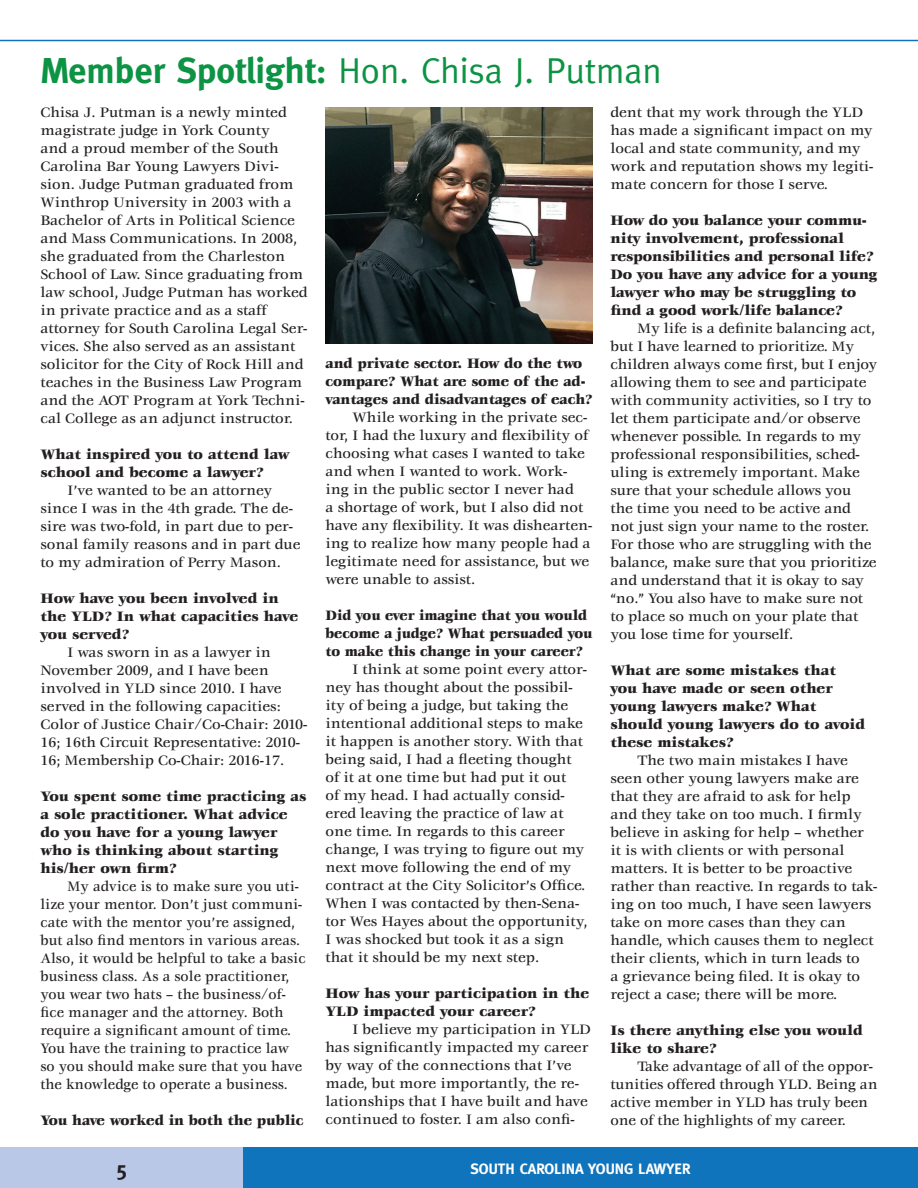
<style>
.page{position:relative;width:918px;height:1188px;background:#fff}
.page>*{position:absolute;margin:0;border:0;box-sizing:border-box;transform-origin:0 0}
.t1{font:36px "Meta";color:#0d9344}
.t2{font:700 21px "Meta";color:#231f20}
.t3{font:500 15px/18px "Veljovic";color:#231f20}
.t4{font:900 15px/18px "Veljovic";letter-spacing:-.005em;color:#231f20}
.t5{font:500 15px/18px "Veljovic";color:#231f20;scale:.95 1}
.t6{font:900 15px/18px "Veljovic";letter-spacing:-.005em;color:#231f20;scale:.96 1}
.t7{font:900 15px/18px "Veljovic";letter-spacing:-.005em;color:#231f20;scale:.93 1}
.t8{font:700 15px "Meta";color:#fff}
.s1{font-weight:700}
</style>
<div class="page">
<div style="left:0;top:1148px;width:243px;height:40px;background:#b9c8e6"></div>
<div style="left:243px;top:1148px;width:675px;height:40px;background:#1074bc"></div>
<hr style="left:0;top:40px;width:918px;height:1px;background:#1074bc">
<img style="left:326px;top:107px;width:266px;height:236px">
<p class="t1" style="left:40px;top:49px;width:623px"><span class="s1">Member Spotlight:</span> Hon. Chisa J. Putman</p>
<p class="t3" style="left:40px;top:104px;width:269px">Chisa J. Putman is a newly minted magistrate judge in York County<br>and a proud member of the South Carolina Bar Young Lawyers Divi&shy;sion. Judge Putman graduated from Winthrop University in 2003 with a Bachelor of Arts in Political Science and Mass Communications. In 2008, she graduated from the Charleston School of Law. Since graduating from law school, Judge Putman has worked in private practice and as a staff attorney for South Carolina Legal Ser&shy;vices. She also served as an assistant solicitor for the City of Rock Hill and teaches in the Business Law Program and the AOT Program at York Techni&shy;cal College as an adjunct instructor.</p>
<p class="t4" style="left:40px;top:446px;width:250px">What inspired you to attend law school and become a lawyer?</p>
<p class="t3" style="left:40px;top:482px;width:262px;text-indent:27px">I’ve wanted to be an attorney since I was in the 4th grade. The de&shy;sire was two-fold, in part due to per&shy;sonal family reasons and in part due to my admiration of Perry Mason.</p>
<p class="t4" style="left:40px;top:590px;width:259px">How have you been involved in the YLD? In what capacities have you served?</p>
<p class="t3" style="left:40px;top:644px;width:268px;text-indent:27px">I was sworn in as a lawyer in November 2009, and I have been involved in YLD since 2010. I have served in the following capacities:<br>Color of Justice Chair/Co-Chair: 2010- 16; 16th Circuit Representative: 2010- 16; Membership Co-Chair: 2016-17.</p>
<p class="t4" style="left:40px;top:788px;width:267px">You spent some time practicing as a sole practitioner. What advice do you have for a young lawyer who is thinking about starting his/her own firm?</p>
<p class="t5" style="left:40px;top:878px;width:280px;text-indent:27px">My advice is to make sure you uti&shy;lize your mentor. Don’t just communi&shy;cate with the mentor you’re assigned, but also find mentors in various areas.<br>Also, it would be helpful to take a basic business class. As a sole practitioner, you wear two hats – the business/of&shy;fice manager and the attorney. Both require a significant amount of time.<br>You have the training to practice law so you should make sure that you have the knowledge to operate a business.</p>
<p class="t6" style="left:40px;top:1112px;width:275px">You have worked in both the public</p>
<p class="t6" style="left:326px;top:355px;width:280px">and private sector. How do the two compare? What are some of the ad&shy;vantages and disadvantages of each?</p>
<p class="t3" style="left:326px;top:409px;width:268px;text-indent:27px">While working in the private sec&shy;tor, I had the luxury and flexibility of choosing what cases I wanted to take and when I wanted to work. Work&shy;ing in the public sector I never had<br>a shortage of work, but I also did not have any flexibility. It was dishearten&shy;ing to realize how many people had a legitimate need for assistance, but we were unable to assist.</p>
<p class="t7" style="left:326px;top:607px;width:289px">Did you ever imagine that you would become a judge? What persuaded you to make this change in your career?</p>
<p class="t3" style="left:326px;top:661px;width:264px;text-indent:27px">I think at some point every attor&shy;ney has thought about the possibil&shy;ity of being a judge, but taking the intentional additional steps to make it happen is another story. With that being said, I had a fleeting thought of it at one time but had put it out<br>of my head. I had actually consid&shy;ered leaving the practice of law at one time. In regards to this career change, I was trying to figure out my next move following the end of my contract at the City Solicitor’s Office.<br>When I was contacted by then-Sena&shy;tor Wes Hayes about the opportunity, I was shocked but took it as a sign that it should be my next step.</p>
<p class="t4" style="left:326px;top:985px;width:265px">How has your participation in the<br>YLD impacted your career?</p>
<p class="t3" style="left:326px;top:1021px;width:267px;text-indent:27px">I believe my participation in YLD has significantly impacted my career by way of the connections that I’ve made, but more importantly, the re&shy;lationships that I have built and have continued to foster. I am also confi-</p>
<p class="t3" style="left:610px;top:104px;width:264px">dent that my work through the YLD has made a significant impact on my local and state community, and my work and reputation shows my legiti&shy;mate concern for those I serve.</p>
<p class="t4" style="left:610px;top:212px;width:268px">How do you balance your commu&shy;nity involvement, professional responsibilities and personal life?<br>Do you have any advice for a young lawyer who may be struggling to find a good work/life balance?</p>
<p class="t3" style="left:610px;top:320px;width:269px;text-indent:27px">My life is a definite balancing act, but I have learned to prioritize. My children always come first, but I enjoy allowing them to see and participate with community activities, so I try to let them participate and/or observe whenever possible. In regards to my professional responsibilities, sched&shy;uling is extremely important. Make sure that your schedule allows you<br>the time you need to be active and not just sign your name to the roster.<br>For those who are struggling with the balance, make sure that you prioritize and understand that it is okay to say “no.” You also have to make sure not to place so much on your plate that you lose time for yourself.</p>
<p class="t4" style="left:610px;top:662px;width:256px">What are some mistakes that you have made or seen other young lawyers make? What should young lawyers do to avoid these mistakes?</p>
<p class="t3" style="left:610px;top:752px;width:268px;text-indent:27px">The two main mistakes I have seen other young lawyers make are that they are afraid to ask for help and they take on too much. I firmly believe in asking for help – whether it is with clients or with personal matters. It is better to be proactive rather than reactive. In regards to tak&shy;ing on too much, I have seen lawyers take on more cases than they can handle, which causes them to neglect their clients, which in turn leads to<br>a grievance being filed. It is okay to reject a case; there will be more.</p>
<p class="t4" style="left:610px;top:1022px;width:254px">Is there anything else you would like to share?</p>
<p class="t3" style="left:610px;top:1058px;width:269px;text-indent:27px">Take advantage of all of the oppor&shy;tunities offered through YLD. Being an active member in YLD has truly been one of the highlights of my career.</p>
<p class="t2" style="left:116px;top:1156px;width:13px">5</p>
<p class="t8" style="left:470px;top:1160px;width:222px">SOUTH CAROLINA YOUNG LAWYER</p>
</div>
